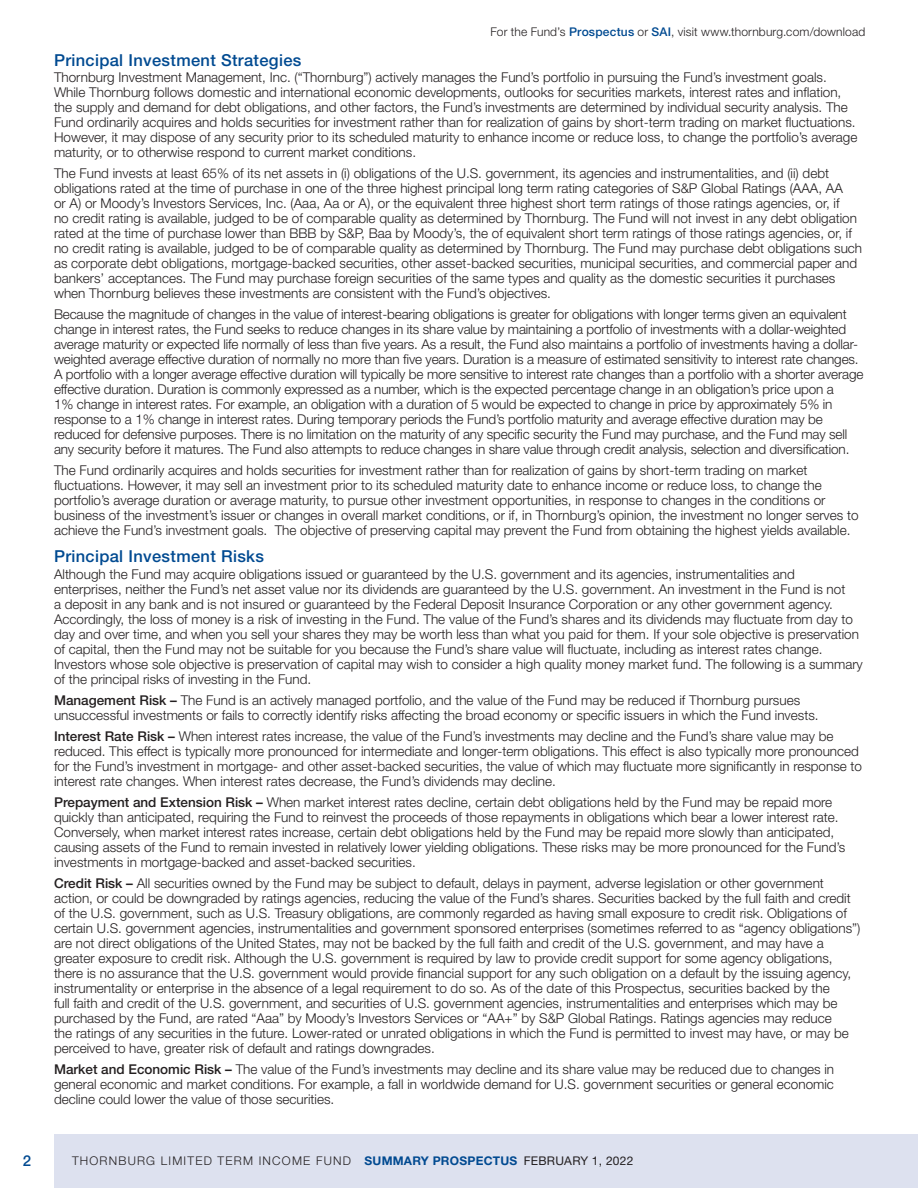
<style>
.page{position:relative;width:918px;height:1188px;background:#fff}
.page>*{position:absolute;margin:0;border:0;box-sizing:border-box;transform-origin:0 0}
.Subheading_1{font:500 16.5px "Helvetica Neue LT Std";letter-spacing:.02em;color:#014a91}
.t1{font:500 15px "Helvetica Neue LT Std";color:#014a91}
.Body_Text{font:300 13.5px/15px "Helvetica Neue LT Std";color:#231f20}
.Body_with_Nested__Th{font:300 13.5px/15px "Helvetica Neue LT Std";color:#231f20}
.t2{font:300 12px "Helvetica Neue LT Std";letter-spacing:.015em;color:#231f20}
.t3{font:700 12px "Helvetica Neue LT Std";letter-spacing:.02em;color:#014a91}
.s1{font-weight:500;color:#014a91}
.s2{font-weight:500}
.s3{font-weight:300;color:#231f20}
.s4{font-weight:400;color:#231f20}
</style>
<div class="page">
<div style="left:54px;top:1134px;width:864px;height:54px;background:#dde1ef"></div>
<p class="t2" style="left:490px;top:24px;width:376px">For the Fund’s <span class="s1">Prospectus</span> or <span class="s1">SAI</span>, visit www.thornburg.com/download</p>
<p class="Subheading_1" style="left:54px;top:50px;width:249px">Principal Investment Strategies</p>
<p class="Body_Text" style="left:54px;top:70px;width:805px">Thornburg Investment Management, Inc. (“Thornburg”) actively manages the Fund’s portfolio in pursuing the Fund’s investment goals.<br>While Thornburg follows domestic and international economic developments, outlooks for securities markets, interest rates and inflation, the supply and demand for debt obligations, and other factors, the Fund’s investments are determined by individual security analysis. The Fund ordinarily acquires and holds securities for investment rather than for realization of gains by short-term trading on market fluctuations.<br>However, it may dispose of any security prior to its scheduled maturity to enhance income or reduce loss, to change the portfolio’s average maturity, or to otherwise respond to current market conditions.</p>
<p class="Body_Text" style="left:54px;top:166px;width:804px">The Fund invests at least 65% of its net assets in (i) obligations of the U.S. government, its agencies and instrumentalities, and (ii) debt obligations rated at the time of purchase in one of the three highest principal long term rating categories of S&amp;P Global Ratings (AAA, AA or A) or Moody’s Investors Services, Inc. (Aaa, Aa or A), or the equivalent three highest short term ratings of those ratings agencies, or, if no credit rating is available, judged to be of comparable quality as determined by Thornburg. The Fund will not invest in any debt obligation rated at the time of purchase lower than BBB</p>
<p class="Body_Text" style="left:54px;top:226px;width:810px;text-indent:266px">by S&amp;P, Baa by Moody’s, the of equivalent short term ratings of those ratings agencies, or, if no credit rating is available, judged to be of comparable quality as determined by Thornburg. The Fund may purchase debt obligations such as corporate debt obligations, mortgage-backed securities, other asset-backed securities, municipal securities, and commercial paper and bankers’ acceptances. The Fund may purchase foreign securities of the same types and quality as the domestic securities it purchases when Thornburg believes these investments are consistent with the Fund’s objectives.</p>
<p class="Body_Text" style="left:54px;top:307px;width:811px">Because the magnitude of changes in the value of interest-bearing obligations is greater for obligations with longer terms given an equivalent change in interest rates, the Fund seeks to reduce changes in its share value by maintaining a portfolio of investments with a dollar-weighted average maturity or expected life normally of less than five years. As a result, the Fund also maintains a portfolio of investments having a dollar&shy;weighted average effective duration of normally no more than five years. Duration is a measure of estimated sensitivity to interest rate changes.<br>A portfolio with a longer average effective duration will typically be more sensitive to interest rate changes than a portfolio with a shorter average effective duration. Duration is commonly expressed as a number, which is the expected percentage change in an obligation’s price upon a<br>1% change in interest rates. For example, an obligation with a duration of 5 would be expected to change in price by approximately 5% in response to a 1% change in interest rates. During temporary periods the Fund’s portfolio maturity and average effective duration may be reduced for defensive purposes. There is no limitation on the maturity of any specific security the Fund may purchase, and the Fund may sell any security before it matures. The Fund also attempts to reduce changes in share value through credit analysis, selection and diversification.</p>
<p class="Body_Text" style="left:54px;top:463px;width:806px">The Fund ordinarily acquires and holds securities for investment rather than for realization of gains by short-term trading on market fluctuations. However, it may sell an investment prior to its scheduled maturity date to enhance income or reduce loss, to change the portfolio’s average duration or average maturity, to pursue other investment opportunities, in response to changes in the conditions or business of the investment’s issuer or changes in overall market conditions, or if, in Thornburg’s opinion, the investment no longer serves to achieve the Fund’s investment goals. The objective of preserving capital may prevent the Fund from obtaining the highest yields available.</p>
<p class="Subheading_1" style="left:54px;top:547px;width:211px">Principal Investment Risks</p>
<p class="Body_Text" style="left:54px;top:566px;width:810px">Although the Fund may acquire obligations issued or guaranteed by the U.S. government and its agencies, instrumentalities and enterprises, neither the Fund’s net asset value nor its dividends are guaranteed by the U.S. government. An investment in the Fund is not<br>a deposit in any bank and is not insured or guaranteed by the Federal Deposit Insurance Corporation or any other government agency.<br>Accordingly, the loss of money is a risk of investing in the Fund. The value of the Fund’s shares and its dividends may fluctuate from day to day and over time, and when you sell your shares they may be worth less than what you paid for them. If your sole objective is preservation of capital, then the Fund may not be suitable for you because the Fund’s share value will fluctuate, including as interest rates change.<br>Investors whose sole objective is preservation of capital may wish to consider a high quality money market fund. The following is a summary of the principal risks of investing in the Fund.</p>
<p class="Body_with_Nested__Th" style="left:54px;top:692px;width:766px"><span class="s2">Management Risk –</span> The Fund is an actively managed portfolio, and the value of the Fund may be reduced if Thornburg pursues unsuccessful investments or fails to correctly identify risks affecting the broad economy or specific issuers in which the Fund invests.</p>
<p class="Body_with_Nested__Th" style="left:54px;top:728px;width:810px"><span class="s2">Interest Rate Risk –</span> When interest rates increase, the value of the Fund’s investments may decline and the Fund’s share value may be reduced. This effect is typically more pronounced for intermediate and longer-term obligations. This effect is also typically more pronounced for the Fund’s investment in mortgage- and other asset-backed securities, the value of which may fluctuate more significantly in response to interest rate changes. When interest rates decrease, the Fund’s dividends may decline.</p>
<p class="Body_with_Nested__Th" style="left:54px;top:794px;width:793px"><span class="s2">Prepayment and Extension Risk –</span> When market interest rates decline, certain debt obligations held by the Fund may be repaid more quickly than anticipated, requiring the Fund to reinvest the proceeds of those repayments in obligations which bear a lower interest rate.<br>Conversely, when market interest rates increase, certain debt obligations held by the Fund may be repaid more slowly than anticipated, causing assets of the Fund to remain invested in relatively lower yielding obligations. These risks may be more pronounced for the Fund’s investments in mortgage-backed and asset-backed securities.</p>
<p class="Body_with_Nested__Th" style="left:54px;top:875px;width:808px"><span class="s2">Credit Risk –</span> All securities owned by the Fund may be subject to default, delays in payment, adverse legislation or other government action, or could be downgraded by ratings agencies, reducing the value of the Fund’s shares. Securities backed by the full faith and credit of the U.S. government, such as U.S. Treasury obligations, are commonly regarded as having small exposure to credit risk. Obligations of certain U.S. government agencies, instrumentalities and government sponsored enterprises (sometimes referred to as “agency obligations”) are not direct obligations of the United States, may not be backed by the full faith and credit of the U.S. government, and may have a greater exposure to credit risk. Although the U.S. government is required by law to provide credit support for some agency obligations, there is no assurance that the U.S. government would provide financial support for any such obligation on a default by the issuing agency, instrumentality or enterprise in the absence of a legal requirement to do so. As of the date of this Prospectus, securities backed by the<br>full faith and credit of the U.S. government, and securities of U.S. government agencies, instrumentalities and enterprises which may be purchased by the Fund, are rated “Aaa” by Moody’s Investors Services or “AA+” by S&amp;P Global Ratings. Ratings agencies may reduce<br>the ratings of any securities in the future. Lower-rated or unrated obligations in which the Fund is permitted to invest may have, or may be perceived to have, greater risk of default and ratings downgrades.</p>
<p class="Body_with_Nested__Th" style="left:54px;top:1061px;width:782px;text-align:justify"><span class="s2">Market and Economic Risk –</span> The value of the Fund’s investments may decline and its share value may be reduced due to changes in general economic and market conditions. For example, a fall in worldwide demand for U.S. government securities or general economic decline could lower the value of those securities.</p>
<p class="t1" style="left:23px;top:1152px;width:10px">2</p>
<p class="t2" style="left:72px;top:1154px;width:18px">Thor</p>
<p class="t2" style="left:109px;top:1154px;width:68px">nburg Limited</p>
<p class="t2" style="left:218px;top:1154px;width:18px">Term</p>
<p class="t2" style="left:259px;top:1154px;width:24px">Income</p>
<p class="t3" style="left:316px;top:1154px;width:319px"><span class="s3">Fund</span> SUMMARY PROSPECTUS <span class="s4">FEBRUARY 1, 2022</span></p>
</div>
